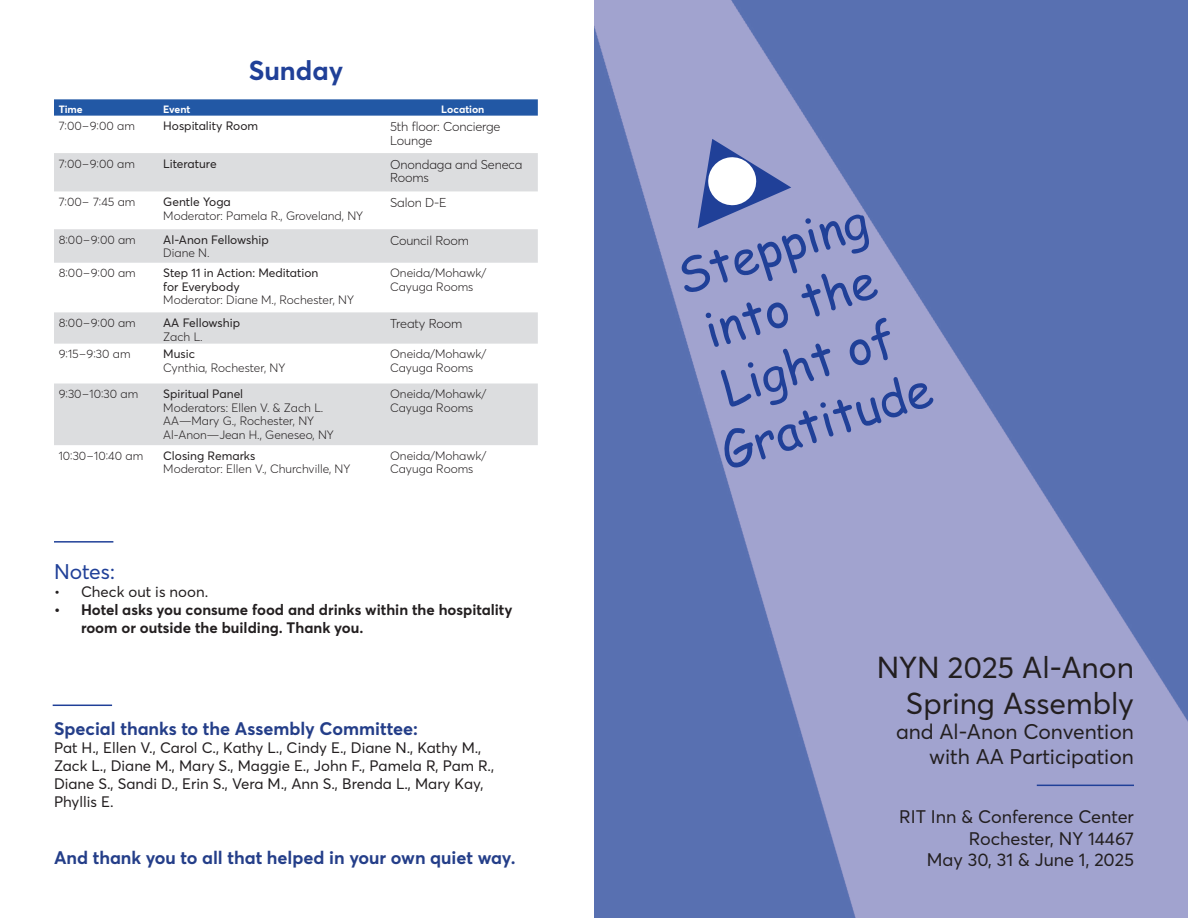
<style>
.page{position:relative;width:1188px;height:918px;background:#fff}
.page>*{position:absolute;margin:0;border:0;box-sizing:border-box;transform-origin:0 0}
.t1{font:48px "Comic Sans MS";color:#204098}
.t2{font:30px/36px "Averta";color:#231f20;text-align:right}
.Subhead{font:700 27px "Averta";color:#204098}
.t3{font:21px/25.2px "Averta";color:#231f20;text-align:right}
.t4{font:21px "Averta";color:#204098}
.t5{font:700 18px "Averta";color:#243e89}
.t6{font:18px "Averta";color:#231f20}
.t7{font:15px/18px "Averta";color:#231f20}
.t8{font:700 15px/18px "Averta";color:#231f20}
.SciEd_TableText_SciEd_TablePrice{font:300 12.75px/13.5px "Averta";letter-spacing:-.01em;color:#231f20}
.SciEd_TableText{font:300 12px/13.5px "Averta";color:#231f20}
.SciEd_TableText-2{font:12px/13.5px "Averta";color:#231f20}
.SciEd_TableText_SciEd_TableCatalogNumber{font:300 12px "Averta";color:#231f20}
.SciEd_TableHeader_SciEd_TablePrice{font:700 10.5px "Averta";color:#fff}
.SciEd_TableHeader_SciEd_TableText{font:700 10.5px "Averta";letter-spacing:-.015em;color:#fff}
.SciEd_TableHeader_SciEd_TableCatalogNumb{font:700 10.5px "Averta";color:#fff}
.s1{font-weight:400}
.s2{font-weight:300}
</style>
<div class="page">
<svg style="left:54px;top:99px;width:484px;height:17px;background:#2b5fa8"></svg>
<svg style="left:54px;top:153px;width:484px;height:292px;fill:#dcdddf"></svg>
<img style="left:594px;top:0;width:594px;height:918px">
<svg style="left:698px;top:139px;width:93px;height:89px"></svg>
<hr style="left:1037px;top:785px;width:97px;height:1px;background:#204098">
<hr style="left:54px;top:541px;width:59px;height:2px;background:#204098">
<hr style="left:53px;top:705px;width:59px;height:1px;background:#204098">
<p class="Subhead" style="left:249px;top:52px;width:96px">Sunday</p>
<p class="SciEd_TableHeader_SciEd_TableCatalogNumb" style="left:59px;top:102px;width:26px">Time</p>
<p class="SciEd_TableHeader_SciEd_TableText" style="left:163px;top:102px;width:29px">Event</p>
<p class="SciEd_TableHeader_SciEd_TablePrice" style="left:441px;top:102px;width:45px">Location</p>
<p class="SciEd_TableText_SciEd_TableCatalogNumber" style="left:59px;top:118px;width:78px">7:00–9:00 am</p>
<p class="SciEd_TableText-2" style="left:163px;top:119px;width:96px">Hospitality Room</p>
<p class="SciEd_TableText_SciEd_TablePrice" style="left:390px;top:119px;width:112px">5th floor: Concierge<br>Lounge</p>
<p class="SciEd_TableText_SciEd_TableCatalogNumber" style="left:59px;top:155px;width:78px">7:00–9:00 am</p>
<p class="SciEd_TableText-2" style="left:163px;top:156px;width:55px">Literature</p>
<p class="SciEd_TableText_SciEd_TablePrice" style="left:390px;top:157px;width:134px">Onondaga and Seneca<br>Rooms</p>
<p class="SciEd_TableText_SciEd_TableCatalogNumber" style="left:59px;top:194px;width:78px">7:00– 7:45 am</p>
<p class="SciEd_TableText" style="left:163px;top:195px;width:201px"><span class="s1">Gentle Yoga<br></span>Moderator: Pamela R., Groveland, NY</p>
<p class="SciEd_TableText_SciEd_TablePrice" style="left:390px;top:195px;width:58px">Salon D-E</p>
<p class="SciEd_TableText_SciEd_TableCatalogNumber" style="left:59px;top:232px;width:79px">8:00–9:00 am</p>
<p class="SciEd_TableText-2" style="left:163px;top:233px;width:107px">Al-Anon Fellowship<br><span class="s2">Diane N.</span></p>
<p class="SciEd_TableText_SciEd_TablePrice" style="left:390px;top:233px;width:80px">Council Room</p>
<p class="SciEd_TableText_SciEd_TableCatalogNumber" style="left:59px;top:265px;width:79px">8:00–9:00 am</p>
<p class="SciEd_TableText-2" style="left:163px;top:266px;width:157px">Step 11 in Action: Meditation for Everybody</p>
<p class="SciEd_TableText" style="left:163px;top:293px;width:192px">Moderator: Diane M., Rochester, NY</p>
<p class="SciEd_TableText" style="left:390px;top:266px;width:98px">Oneida/Mohawk/<br>Cayuga Rooms</p>
<p class="SciEd_TableText_SciEd_TableCatalogNumber" style="left:59px;top:315px;width:79px">8:00–9:00 am</p>
<p class="SciEd_TableText-2" style="left:163px;top:316px;width:78px">AA Fellowship</p>
<p class="SciEd_TableText" style="left:163px;top:329px;width:41px">Zach L.</p>
<p class="SciEd_TableText_SciEd_TablePrice" style="left:390px;top:316px;width:74px">Treaty Room</p>
<p class="SciEd_TableText_SciEd_TableCatalogNumber" style="left:59px;top:346px;width:73px">9:15–9:30 am</p>
<p class="SciEd_TableText" style="left:163px;top:347px;width:124px"><span class="s1">Music<br></span>Cynthia, Rochester, NY</p>
<p class="SciEd_TableText" style="left:390px;top:347px;width:98px">Oneida/Mohawk/<br>Cayuga Rooms</p>
<p class="SciEd_TableText_SciEd_TableCatalogNumber" style="left:59px;top:386px;width:81px">9:30–10:30 am</p>
<p class="SciEd_TableText-2" style="left:163px;top:387px;width:81px">Spiritual Panel</p>
<p class="SciEd_TableText" style="left:163px;top:400px;width:162px">Moderators: Ellen V. &amp; Zach L.</p>
<p class="SciEd_TableText" style="left:163px;top:414px;width:172px">AA—Mary G., Rochester, NY<br>Al-Anon—Jean H., Geneseo, NY</p>
<p class="SciEd_TableText" style="left:390px;top:387px;width:98px">Oneida/Mohawk/<br>Cayuga Rooms</p>
<p class="SciEd_TableText_SciEd_TableCatalogNumber" style="left:59px;top:447px;width:86px">10:30–10:40 am</p>
<p class="SciEd_TableText" style="left:163px;top:448px;width:189px"><span class="s1">Closing Remarks<br></span>Moderator: Ellen V., Churchville, NY</p>
<p class="SciEd_TableText" style="left:390px;top:448px;width:98px">Oneida/Mohawk/<br>Cayuga Rooms</p>
<p class="t4" style="left:54px;top:557px;width:62px">Notes:</p>
<p class="t7" style="left:54px;top:582px;width:156px">• Check out is noon.</p>
<p class="t8" style="left:81px;top:600px;width:433px;text-indent:-27px">• Hotel asks you consume food and drinks within the hospitality room or outside the building. Thank you.</p>
<p class="t5" style="left:54px;top:716px;width:365px">Special thanks to the Assembly Committee:</p>
<p class="t7" style="left:54px;top:738px;width:442px">Pat H., Ellen V., Carol C., Kathy L., Cindy E., Diane N., Kathy M., Zack L., Diane M., Mary S., Maggie E., John F., Pamela R, Pam R., Diane S., Sandi D., Erin S., Vera M., Ann S., Brenda L., Mary Kay, Phyllis E.</p>
<p class="t5" style="left:54px;top:845px;width:463px">And thank you to all that helped in your own quiet way.</p>
<p class="t1" style="left:667px;top:245px;width:199px;rotate:-18deg">Stepping</p>
<p class="t1" style="left:695px;top:299px;width:179px;rotate:-18deg">into the</p>
<p class="t1" style="left:712px;top:356px;width:181px;rotate:-18deg">Light of</p>
<p class="t1" style="left:711px;top:420px;width:220px;rotate:-18deg">Gratitude</p>
<p class="t2" style="left:877px;top:648px;width:259px">NYN 2025 Al-Anon<br>Spring Assembly</p>
<p class="t3" style="left:896px;top:718px;width:239px">and Al-Anon Convention with AA Participation</p>
<p class="t6" style="left:899px;top:804px;width:236px">RIT Inn &amp; Conference Center</p>
<p class="t6" style="left:969px;top:826px;width:167px">Rochester, NY 14467</p>
<p class="t6" style="left:927px;top:848px;width:209px">May 30, 31 &amp; June 1, 2025</p>
</div>
